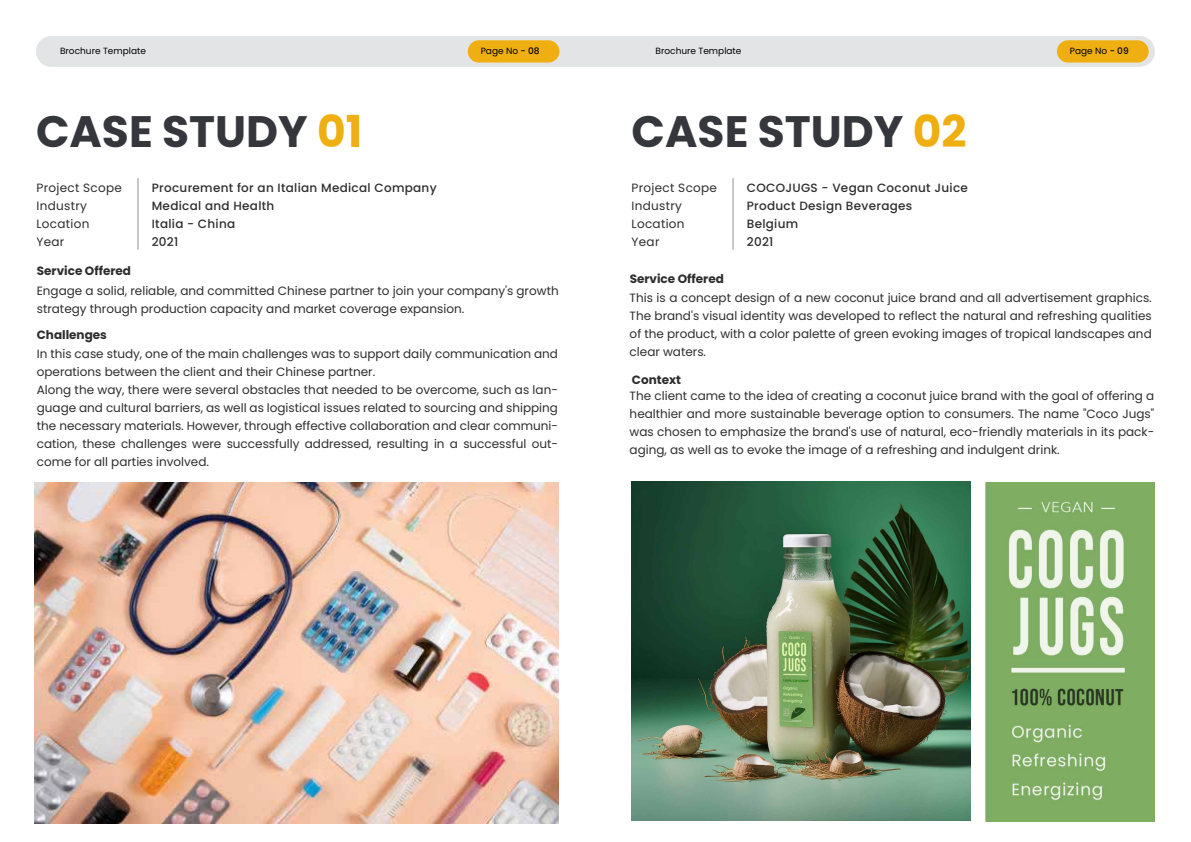
<style>
.page{position:relative;width:1191px;height:842px;background:#fff}
.page>*{position:absolute;margin:0;border:0;box-sizing:border-box;transform-origin:0 0}
.t1{font:700 44px "Poppins";color:#36373d}
.t2{font:12px/18px "Poppins";color:#2d2d2d}
.t3{font:500 12px/18px "Poppins";letter-spacing:.025em;color:#2d2d2d}
.t4{font:12px/18px "Poppins";letter-spacing:.025em;color:#2d2d2d}
.t5{font:700 12px "Poppins";color:#2d2d2d}
.t6{font:9px "Poppins";color:#000}
.s1{font-weight:500}
.s2{color:#efaf11}
</style>
<div class="page">
<div style="left:36px;top:36px;width:1119px;height:31px;background:#e3e4e5;border-radius:15px"></div>
<div style="left:468px;top:40px;width:91px;height:23px;background:#efaf11;border-radius:11px"></div>
<div style="left:1057px;top:40px;width:91px;height:23px;background:#efaf11;border-radius:11px"></div>
<hr style="left:138px;top:178px;width:1px;height:72px;background:#231f20">
<hr style="left:733px;top:178px;width:1px;height:72px;background:#231f20">
<img style="left:631px;top:482px;width:339px;height:338px">
<img style="left:985px;top:482px;width:169px;height:340px">
<img style="left:35px;top:482px;width:524px;height:341px">
<p class="t6" style="left:60px;top:46px;width:87px">Brochure Template</p>
<p class="t6" style="left:481px;top:46px;width:60px">Page No <span class="s1">- 08</span></p>
<p class="t6" style="left:655px;top:46px;width:87px">Brochure Template</p>
<p class="t6" style="left:1070px;top:46px;width:60px">Page No <span class="s1">- 09</span></p>
<h1 class="t1" style="left:36px;top:106px;width:328px">CASE STUDY <span class="s2">01</span></h1>
<p class="t4" style="left:36px;top:179px;width:87px">Project Scope<br>Industry<br>Location<br>Year</p>
<p class="t5" style="left:37px;top:264px;width:96px">Service Offered</p>
<p class="t3" style="left:152px;top:179px;width:286px">Procurement for an Italian Medical Company<br>Medical and Health<br>Italia - China<br>2021</p>
<p class="t2" style="left:37px;top:282px;width:523px">Engage a solid, reliable, and committed Chinese partner to join your company's growth strategy through production capacity and market coverage expansion.</p>
<p class="t5" style="left:37px;top:328px;width:72px">Challenges</p>
<p class="t2" style="left:37px;top:344px;width:523px">In this case study, one of the main challenges was to support daily communication and operations between the client and their Chinese partner.<br>Along the way, there were several obstacles that needed to be overcome, such as lan&shy;guage and cultural barriers, as well as logistical issues related to sourcing and shipping the necessary materials. However, through effective collaboration and clear communi&shy;cation, these challenges were successfully addressed, resulting in a successful out&shy;come for all parties involved.</p>
<h1 class="t1" style="left:631px;top:106px;width:336px">CASE STUDY <span class="s2">02</span></h1>
<p class="t3" style="left:747px;top:179px;width:223px">COCOJUGS - Vegan Coconut Juice<br>Product Design Beverages<br>Belgium<br>2021</p>
<p class="t4" style="left:631px;top:179px;width:87px">Project Scope<br>Industry<br>Location<br>Year</p>
<p class="t5" style="left:629px;top:271px;width:96px">Service Offered</p>
<p class="t2" style="left:629px;top:289px;width:523px;text-align:justify">This is a concept design of a new coconut juice brand and all advertisement graphics.<br>The brand's visual identity was developed to reflect the natural and refreshing qualities of the product, with a color palette of green evoking images of tropical landscapes and clear waters.</p>
<p class="t5" style="left:632px;top:373px;width:51px">Context</p>
<p class="t2" style="left:629px;top:387px;width:526px;text-align:justify">The client came to the idea of creating a coconut juice brand with the goal of offering a healthier and more sustainable beverage option to consumers. The name "Coco Jugs" was chosen to emphasize the brand's use of natural, eco-friendly materials in its pack&shy;aging, as well as to evoke the image of a refreshing and indulgent drink.</p>
</div>
